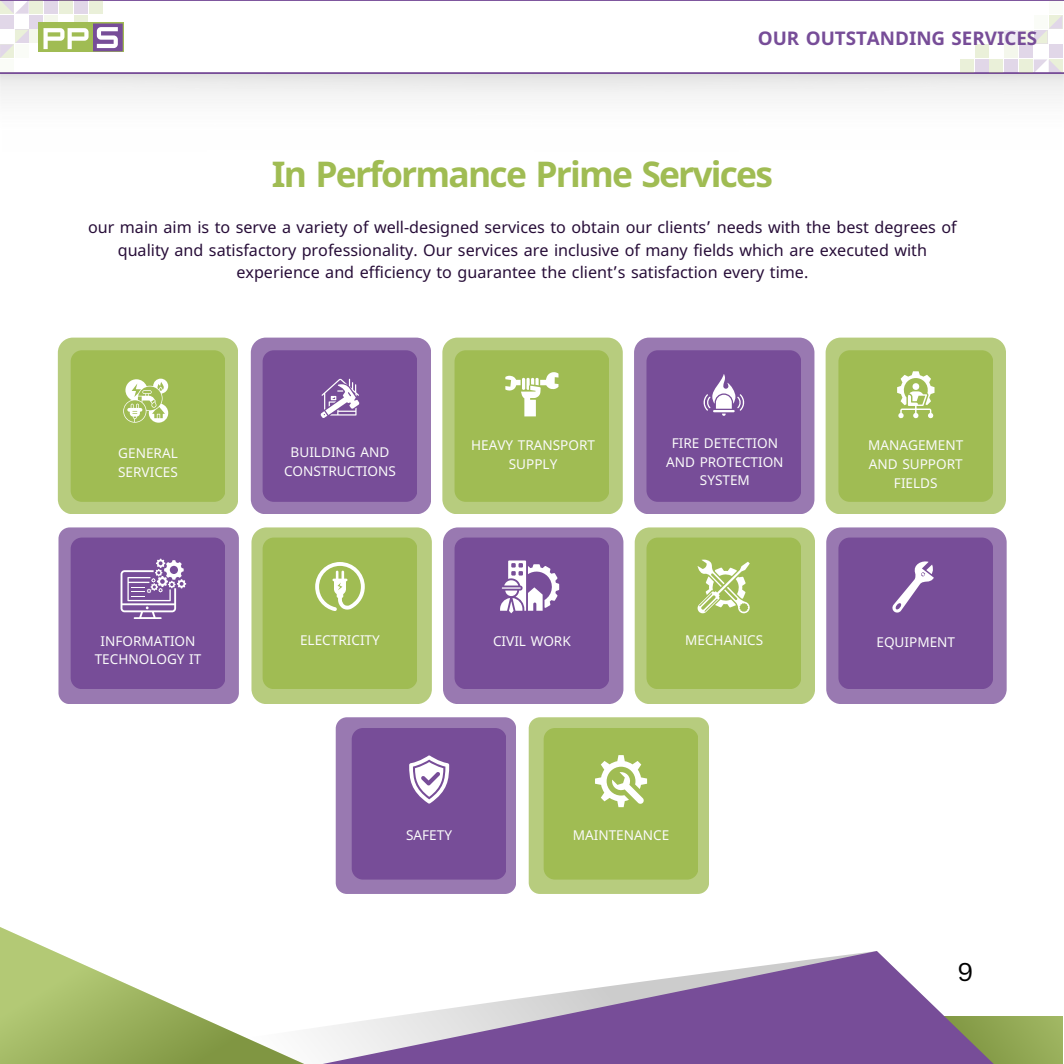
<style>
.page{position:relative;width:1064px;height:1064px;background:#fff}
.page>*{position:absolute;margin:0;border:0;box-sizing:border-box;transform-origin:0 0}
.t1{font:700 35.38px "Noto Sans";letter-spacing:-.05em;color:#a0bc53}
.t2{font:25px "Canva Sans";color:#000}
.t3{font:700 18.75px "Noto Sans";color:#774d98}
.t4{font:16.12px/22.5px "Noto Sans";color:#270d38;text-align:center}
.t5{font:13.5px/18.6px "Noto Sans";color:#fafafa;text-align:center}
.s1{font-family:"Noto Sans Gurmukhi"}
</style>
<div class="page">
<div style="left:825px;top:337px;width:180px;height:177px;background:#b7cc7e;border-radius:15px"></div>
<div style="left:838px;top:350px;width:154px;height:151px;background:#a0bc53;border-radius:11px"></div>
<div style="left:634px;top:337px;width:180px;height:177px;background:#9979b1;border-radius:15px"></div>
<div style="left:646px;top:350px;width:154px;height:151px;background:#774d98;border-radius:11px"></div>
<div style="left:442px;top:337px;width:180px;height:177px;background:#b7cc7e;border-radius:15px"></div>
<div style="left:251px;top:337px;width:180px;height:177px;background:#9979b1;border-radius:15px"></div>
<div style="left:454px;top:350px;width:155px;height:151px;background:#a0bc53;border-radius:11px"></div>
<div style="left:262px;top:350px;width:155px;height:151px;background:#774d98;border-radius:11px"></div>
<div style="left:58px;top:337px;width:180px;height:177px;background:#b7cc7e;border-radius:15px"></div>
<div style="left:71px;top:350px;width:154px;height:151px;background:#a0bc53;border-radius:11px"></div>
<div style="left:826px;top:527px;width:180px;height:177px;background:#9979b1;border-radius:15px"></div>
<div style="left:634px;top:527px;width:180px;height:177px;background:#b7cc7e;border-radius:15px"></div>
<div style="left:443px;top:527px;width:180px;height:177px;background:#9979b1;border-radius:15px"></div>
<div style="left:251px;top:527px;width:180px;height:177px;background:#b7cc7e;border-radius:15px"></div>
<div style="left:58px;top:527px;width:180px;height:177px;background:#9979b1;border-radius:11px"></div>
<div style="left:838px;top:537px;width:154px;height:152px;background:#774d98;border-radius:11px"></div>
<div style="left:646px;top:537px;width:154px;height:152px;background:#a0bc53;border-radius:11px"></div>
<div style="left:454px;top:537px;width:155px;height:152px;background:#774d98;border-radius:11px"></div>
<div style="left:262px;top:537px;width:155px;height:152px;background:#a0bc53;border-radius:11px"></div>
<div style="left:71px;top:537px;width:154px;height:152px;background:#774d98;border-radius:11px"></div>
<div style="left:528px;top:717px;width:180px;height:176px;background:#b7cc7e;border-radius:11px"></div>
<div style="left:335px;top:717px;width:180px;height:176px;background:#9979b1;border-radius:11px"></div>
<div style="left:543px;top:727px;width:155px;height:152px;background:#a0bc53;border-radius:11px"></div>
<div style="left:351px;top:727px;width:155px;height:152px;background:#774d98;border-radius:11px"></div>
<svg style="left:897px;top:371px;width:37px;height:48px"></svg>
<svg style="left:703px;top:374px;width:42px;height:42px"></svg>
<svg style="left:505px;top:372px;width:53px;height:44px"></svg>
<svg style="left:320px;top:378px;width:39px;height:40px"></svg>
<svg style="left:123px;top:378px;width:45px;height:44px"></svg>
<svg style="left:892px;top:561px;width:42px;height:52px"></svg>
<svg style="left:697px;top:559px;width:53px;height:54px"></svg>
<svg style="left:500px;top:560px;width:59px;height:53px"></svg>
<svg style="left:315px;top:562px;width:50px;height:48px"></svg>
<svg style="left:120px;top:558px;width:66px;height:60px"></svg>
<svg style="left:409px;top:755px;width:40px;height:48px"></svg>
<svg style="left:595px;top:755px;width:52px;height:52px"></svg>
<img style="left:0;top:73px;width:1063px;height:23px">
<svg style="left:0;top:0;width:1063px;height:73px"></svg>
<div style="left:30px;top:30px;width:13px;height:13px;background:#f4f7ec"></div>
<svg style="left:44px;top:15px;width:14px;height:8px"></svg>
<div style="left:30px;top:0;width:13px;height:14px;background:#eaf0d9"></div>
<div style="left:0;top:15px;width:14px;height:13px;background:#e1d7e8"></div>
<div style="left:0;top:59px;width:14px;height:14px;background:#fafcf7"></div>
<div style="left:30px;top:15px;width:13px;height:13px;background:#e1d7e8"></div>
<div style="left:44px;top:0;width:14px;height:14px;background:#e1d7e8"></div>
<svg style="left:74px;top:15px;width:13px;height:8px"></svg>
<div style="left:89px;top:0;width:13px;height:14px;background:#eaf0d9"></div>
<div style="left:59px;top:0;width:14px;height:14px;background:#eaf0d9"></div>
<div style="left:74px;top:0;width:14px;height:14px;background:#e1d7e8"></div>
<svg style="left:0;top:0;width:29px;height:14px"></svg>
<svg style="left:0;top:30px;width:29px;height:28px"></svg>
<div style="left:1018px;top:30px;width:14px;height:13px;background:#f4f7ec"></div>
<div style="left:1004px;top:45px;width:13px;height:13px;background:#f4f7ec"></div>
<div style="left:1018px;top:59px;width:14px;height:14px;background:#eaf0d9"></div>
<div style="left:1048px;top:45px;width:13px;height:13px;background:#e1d7e8"></div>
<div style="left:1048px;top:0;width:13px;height:14px;background:#fafcf7"></div>
<div style="left:1018px;top:45px;width:14px;height:13px;background:#e1d7e8"></div>
<div style="left:1004px;top:59px;width:13px;height:14px;background:#e1d7e8"></div>
<div style="left:974px;top:45px;width:14px;height:13px;background:#eaf0d9"></div>
<div style="left:959px;top:59px;width:14px;height:14px;background:#eaf0d9"></div>
<div style="left:989px;top:30px;width:13px;height:13px;background:#fafcf7"></div>
<div style="left:989px;top:59px;width:13px;height:14px;background:#eaf0d9"></div>
<div style="left:1004px;top:30px;width:13px;height:13px;background:#f0ecf4"></div>
<div style="left:974px;top:59px;width:14px;height:14px;background:#e1d7e8"></div>
<svg style="left:1033px;top:59px;width:28px;height:14px"></svg>
<svg style="left:1033px;top:15px;width:28px;height:28px"></svg>
<svg style="left:38px;top:23px;width:85px;height:29px"></svg>
<svg style="left:0;top:927px;width:51px;height:23px"></svg>
<svg style="left:0;top:950px;width:1062px;height:113px"></svg>
<p class="t3" style="left:757px;top:25px;width:281px">OUR OUTSTANDING SERVICES</p>
<h1 class="t1" style="left:272px;top:149px;width:502px">In Performance Prime Services</h1>
<p class="t4" style="left:88px;top:215px;width:870px">our main aim is to serve a variety of well-designed services to obtain our clients<span class="s1">’</span> needs with the best degrees of quality and satisfactory professionality. Our services are inclusive of many fields which are executed with experience and efficiency to guarantee the client<span class="s1">’</span>s satisfaction every time.</p>
<p class="t5" style="left:118px;top:443px;width:61px;text-align:left">GENERAL<br>SERVICES</p>
<p class="t5" style="left:284px;top:443px;width:113px">BUILDING AND<br>CONSTRUCTIONS</p>
<p class="t5" style="left:471px;top:435px;width:125px">HEAVY TRANSPORT<br>SUPPLY</p>
<p class="t5" style="left:666px;top:433px;width:119px">FIRE DETECTION<br>AND PROTECTION<br>SYSTEM</p>
<p class="t5" style="left:868px;top:435px;width:96px">MANAGEMENT<br>AND SUPPORT<br>FIELDS</p>
<p class="t5" style="left:100px;top:631px;width:96px">INFORMATION</p>
<p class="t5" style="left:300px;top:630px;width:81px">ELECTRICITY</p>
<p class="t5" style="left:493px;top:631px;width:79px">CIVIL WORK</p>
<p class="t5" style="left:685px;top:630px;width:80px">MECHANICS</p>
<p class="t5" style="left:876px;top:632px;width:80px">EQUIPMENT</p>
<p class="t5" style="left:95px;top:649px;width:108px">TECHNOLOGY IT</p>
<p class="t5" style="left:406px;top:824px;width:47px">SAFETY</p>
<p class="t5" style="left:572px;top:824px;width:98px">MAINTENANCE</p>
<h2 class="t2" style="left:957px;top:954px;width:18px">9</h2>
</div>
